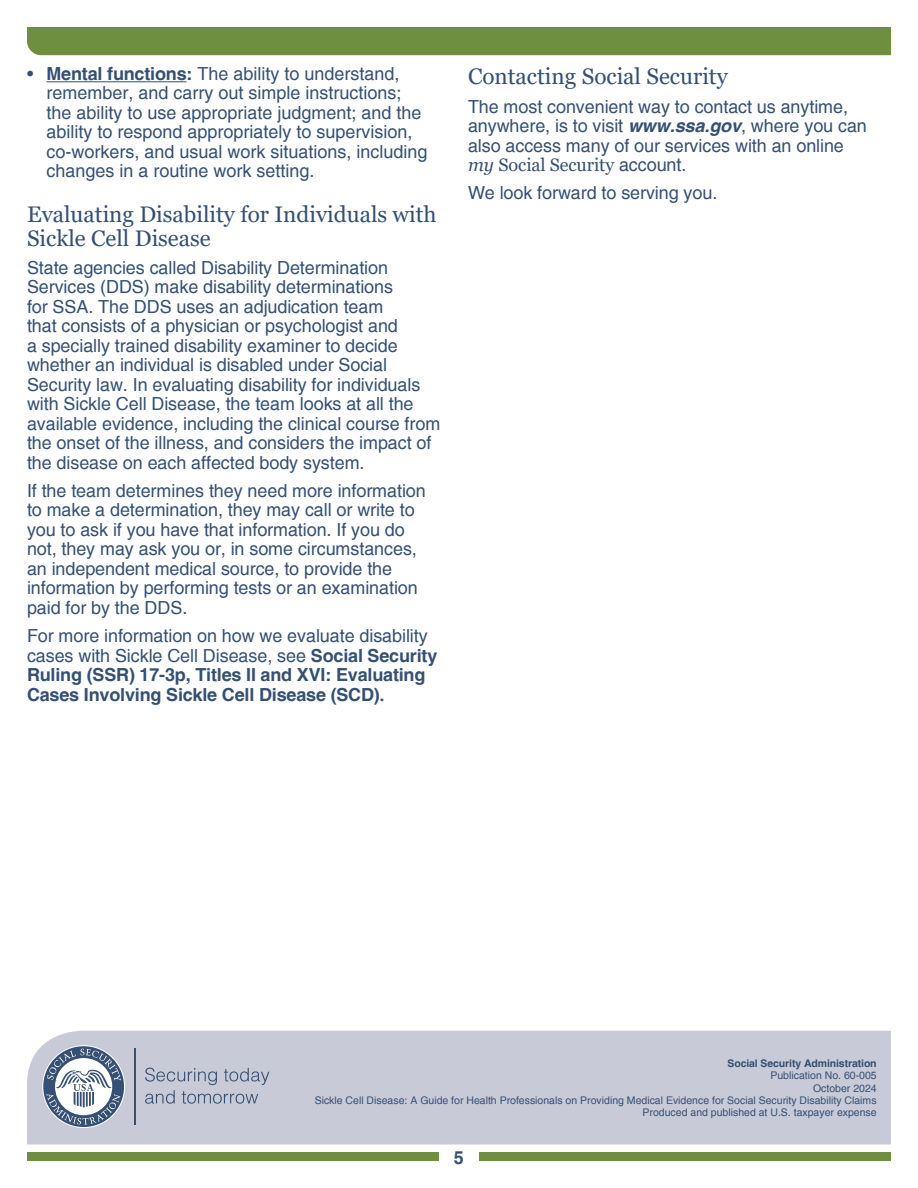
<style>
.page{position:relative;width:918px;height:1188px;background:#fff}
.page>*{position:absolute;margin:0;border:0;box-sizing:border-box;transform-origin:0 0}
.t1{font:22.5px/24px "Georgia";color:#355073}
.t2{font:18px/19.5px "Helvetica";letter-spacing:-.005em;color:#355073}
.t3{font:700 18px/19.5px "Helvetica";letter-spacing:-.01em;color:#355073}
.t4{font:10.5px "Helvetica";color:#355073}
.t5{font:700 10.5px "Helvetica";letter-spacing:-.01em;color:#355073}
.s1{font-weight:700}
.s2{font-weight:400}
.s3{font-family:"Times New Roman"}
.s4{font-weight:700;font-style:italic}
.s5{font-family:"Georgia";font-style:italic}
.s6{font-family:"Georgia"}
</style>
<div class="page">
<div style="left:27px;top:27px;width:864px;height:28px;background:#6f8f40"></div>
<div style="left:27px;top:1031px;width:864px;height:113px;background:#c8cad7"></div>
<div style="left:27px;top:1153px;width:412px;height:8px;background:#6f8f40"></div>
<div style="left:479px;top:1153px;width:412px;height:8px;background:#6f8f40"></div>
<svg style="left:145px;top:1068px;width:124px;height:36px;background:#b1b6c7"></svg>
<hr style="left:134px;top:1048px;width:1px;height:77px;background:#355073">
<svg style="left:43px;top:1046px;width:81px;height:81px"></svg>
<svg style="left:46px;top:1049px;width:75px;height:76px"></svg>
<hr style="left:46px;top:81px;width:141px;height:1px;background:#355073">
<p class="t2" style="left:46px;top:65px;width:383px;text-indent:-19px">• <span class="s1">Mental functions:</span> The ability to understand, remember, and carry out simple instructions; the ability to use appropriate judgment; and the ability to respond appropriately to supervision, co-workers, and usual work situations, including changes in a routine work setting.</p>
<h1 class="t1" style="left:27px;top:202px;width:411px">Evaluating Disability for Individuals with<br>Sickle Cell Disease</h1>
<p class="t2" style="left:27px;top:258px;width:415px">State agencies called Disability Determination Services (DDS) make disability determinations<br>for SSA. The DDS uses an adjudication team<br>that consists of a physician or psychologist and<br>a specially trained disability examiner to decide whether an individual is disabled under Social Security law. In evaluating disability for individuals with Sickle Cell Disease, the team looks at all the available evidence, including the clinical course from the onset of the illness, and considers the impact of the disease on each affected body system.</p>
<p class="t2" style="left:27px;top:482px;width:400px">If the team determines they need more information to make a determination, they may call or write to you to ask if you have that information. If you do not, they may ask you or, in some circumstances, an independent medical source, to provide the information by performing tests or an examination paid for by the DDS.</p>
<p class="t3" style="left:27px;top:627px;width:412px"><span class="s2">For more information on how we evaluate disability cases with Sickle Cell Disease, see</span> Social Security Ruling (SSR) 17-3p, Titles II and XVI: Evaluating Cases Involving Sickle Cell Disease (SCD)<span class="s3">.</span></p>
<h1 class="t1" style="left:468px;top:65px;width:261px">Contacting Social Security</h1>
<p class="t2" style="left:468px;top:97px;width:400px">The most convenient way to contact us anytime, anywhere, is to visit <span class="s4">www.ssa.gov</span>, where you can also access many of our services with an online <span class="s5">my</span> <span class="s6">Social Security</span> account.</p>
<p class="t2" style="left:468px;top:184px;width:251px">We look forward to serving you.</p>
<p class="t5" style="left:727px;top:1057px;width:151px">Social Security Administration</p>
<p class="t4" style="left:770px;top:1069px;width:108px">Publication No. 60-005</p>
<p class="t4" style="left:813px;top:1082px;width:65px">October 2024</p>
<p class="t4" style="left:315px;top:1094px;width:563px">Sickle Cell Disease: A Guide for Health Professionals on Providing Medical Evidence for Social Security Disability Claims</p>
<p class="t4" style="left:643px;top:1107px;width:236px">Produced and published at U.S. taxpayer expense</p>
<p class="t3" style="left:454px;top:1148px;width:12px">5</p>
</div>
